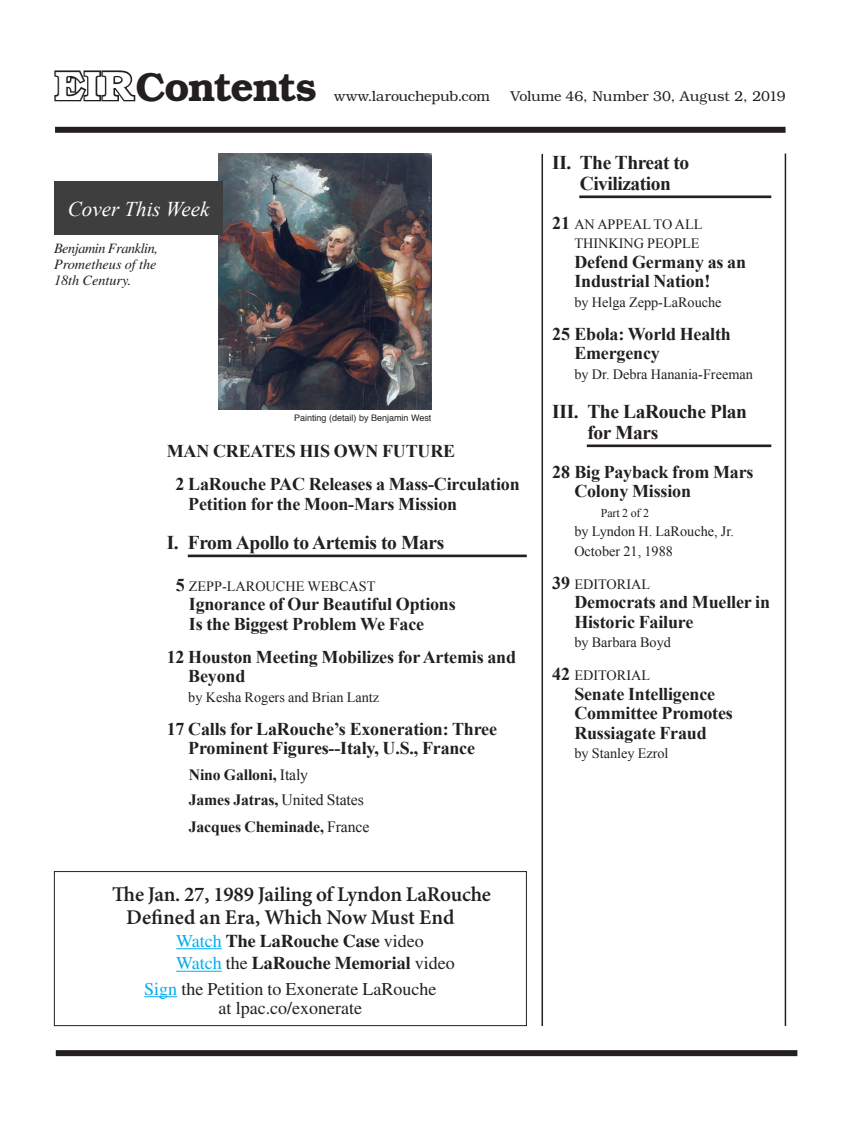
<style>
.page{position:relative;width:864px;height:1134px;background:#fff}
.page>*{position:absolute;margin:0;border:0;box-sizing:border-box;transform-origin:0 0}
._30ptHead{font:600 40.5px "Bookman";letter-spacing:-.035em;color:#231f20}
.TextWithIndendtSpace{font:600 21px/23.2px "Minion Pro";letter-spacing:-.01em;color:#231f20}
.t1{font:italic 21px "Times New Roman";color:#fff}
.Contents_Section{font:700 19.5px/21px "Times New Roman";letter-spacing:-.02em;color:#231f20;text-align:center}
.ArticleBlurb{font:700 18px/19.5px "Times New Roman";letter-spacing:-.01em;color:#231f20}
.Subhead{font:700 18px "Times";color:#231f20}
.TextWithIndendtSpace-2{font:18px/19.5px "Times";color:#231f20;text-align:center}
.ArticleBlurb-2{font:700 15.75px "Times New Roman";letter-spacing:-.01em;color:#231f20}
.ArticleBlurb-3{font:14.25px/19.5px "Times New Roman";color:#231f20;text-align:right}
._30ptHead-2{font:300 14.25px "Bookman";letter-spacing:-.01em;color:#231f20}
.Captions{font:italic 14.25px/15.8px "Times";color:#231f20;text-align:justify}
.ArticleBlurb-4{font:12px "Times New Roman";letter-spacing:-.01em;color:#231f20}
.PixCredit{font:9px "Helvetica";color:#231f20}
.s1{font-size:40.95px;color:#fff}
.s2{font-weight:700;font-size:18px}
.s3{font-weight:400}
.s4{font-weight:400;color:#00aeef}
.s5{color:#00aeef}
</style>
<div class="page">
<div style="left:55px;top:127px;width:731px;height:6px;background:#231f20"></div>
<svg style="left:54px;top:70px;width:82px;height:32px"></svg>
<div style="left:56px;top:1050px;width:741px;height:6px;background:#231f20"></div>
<hr style="left:785px;top:154px;width:1px;height:872px;background:#231f20">
<hr style="left:542px;top:154px;width:1px;height:872px;background:#231f20">
<hr style="left:188px;top:555px;width:339px;height:2px;background:#231f20">
<hr style="left:579px;top:196px;width:192px;height:2px;background:#231f20">
<hr style="left:587px;top:445px;width:184px;height:2px;background:#231f20">
<hr style="left:176px;top:948px;width:46px;height:1px;background:#00aeef">
<hr style="left:176px;top:971px;width:46px;height:1px;background:#00aeef">
<hr style="left:144px;top:996px;width:33px;height:1px;background:#00aeef">
<div style="left:54px;top:871px;width:473px;height:155px;border:1px solid #231f20"></div>
<img style="left:218px;top:153px;width:214px;height:257px">
<div style="left:54px;top:181px;width:168px;height:54px;background:#3e3e3f"></div>
<p class="_30ptHead" style="left:55px;top:63px;width:263px"><span class="s1">EIR</span>Contents</p>
<p class="_30ptHead-2" style="left:334px;top:88px;width:157px">www.larouchepub.com</p>
<p class="_30ptHead-2" style="left:511px;top:88px;width:276px">Volume 46, Number 30, August 2, 2019</p>
<p class="t1" style="left:68px;top:194px;width:143px">Cover This Week</p>
<p class="Captions" style="left:54px;top:241px;width:105px">Benjamin Franklin, Prometheus of the 18th Century.</p>
<p class="PixCredit" style="left:294px;top:410px;width:139px">Painting (detail) by Benjamin West</p>
<p class="ArticleBlurb" style="left:167px;top:441px;width:290px">MAN CREATES HIS OWN FUTURE</p>
<p class="ArticleBlurb" style="left:188px;top:474px;width:333px;text-indent:-13px">2 LaRouche PAC Releases a Mass-Circulation<br>Petition for the Moon-Mars Mission</p>
<p class="Contents_Section" style="left:167px;top:531px;width:279px">I. From Apollo to Artemis to Mars</p>
<p class="ArticleBlurb-3" style="left:176px;top:576px;width:201px"><span class="s2">5</span> ZEPP-LAROUCHE WEBCAST</p>
<p class="ArticleBlurb" style="left:189px;top:594px;width:268px">Ignorance of Our Beautiful Options<br>Is the Biggest Problem We Face</p>
<p class="ArticleBlurb" style="left:188px;top:646px;width:329px;text-indent:-22px">12 Houston Meeting Mobilizes for Artemis and<br>Beyond</p>
<p class="ArticleBlurb-3" style="left:188px;top:687px;width:192px">by Kesha Rogers and Brian Lantz</p>
<p class="ArticleBlurb" style="left:167px;top:718px;width:332px;text-align:center">17 Calls for LaRouche’s Exoneration: Three<br>Prominent Figures--Italy, U.S., France</p>
<p class="ArticleBlurb-2" style="left:189px;top:763px;width:121px">Nino Galloni, <span class="s3">Italy</span></p>
<p class="ArticleBlurb-2" style="left:189px;top:789px;width:176px">James Jatras, <span class="s3">United States</span></p>
<p class="ArticleBlurb-2" style="left:189px;top:816px;width:182px">Jacques Cheminade, <span class="s3">France</span></p>
<p class="TextWithIndendtSpace" style="left:126px;top:883px;width:366px;text-indent:-14px">The Jan. 27, 1989 Jailing of Lyndon LaRouche<br>Defined an Era, Which Now Must End</p>
<p class="Subhead" style="left:176px;top:930px;width:249px"><span class="s4">Watch</span> The LaRouche Case <span class="s3">video</span></p>
<p class="Subhead" style="left:176px;top:953px;width:280px"><span class="s4">Watch</span> <span class="s3">the</span> LaRouche Memorial <span class="s3">video</span></p>
<p class="TextWithIndendtSpace-2" style="left:144px;top:979px;width:294px"><span class="s5">Sign</span> the Petition to Exonerate LaRouche at lpac.co/exonerate</p>
<p class="Contents_Section" style="left:552px;top:151px;width:138px">II. The Threat to<br>Civilization</p>
<p class="ArticleBlurb-3" style="left:552px;top:214px;width:152px"><span class="s2">21</span> AN APPEAL TO ALL<br>THINKING PEOPLE</p>
<p class="ArticleBlurb" style="left:574px;top:251px;width:173px">Defend Germany as an<br>Industrial Nation!</p>
<p class="ArticleBlurb-3" style="left:574px;top:292px;width:149px">by Helga Zepp-LaRouche</p>
<p class="ArticleBlurb" style="left:574px;top:323px;width:158px;text-indent:-22px">25 Ebola: World Health<br>Emergency</p>
<p class="ArticleBlurb-3" style="left:574px;top:364px;width:180px">by Dr. Debra Hanania-Freeman</p>
<p class="Contents_Section" style="left:587px;top:400px;width:161px;text-align:left;text-indent:-35px">III. The LaRouche Plan for Mars</p>
<p class="ArticleBlurb" style="left:574px;top:461px;width:181px;text-indent:-22px">28 Big Payback from Mars<br>Colony Mission</p>
<p class="ArticleBlurb-4" style="left:601px;top:504px;width:50px">Part 2 of 2</p>
<p class="ArticleBlurb-3" style="left:574px;top:521px;width:161px;text-align:left">by Lyndon H. LaRouche, Jr.<br>October 21, 1988</p>
<p class="ArticleBlurb-3" style="left:552px;top:574px;width:99px"><span class="s2">39</span> EDITORIAL</p>
<p class="ArticleBlurb" style="left:574px;top:592px;width:197px">Democrats and Mueller in<br>Historic Failure</p>
<p class="ArticleBlurb-3" style="left:574px;top:632px;width:98px">by Barbara Boyd</p>
<p class="ArticleBlurb-3" style="left:552px;top:665px;width:99px"><span class="s2">42</span> EDITORIAL</p>
<p class="ArticleBlurb" style="left:574px;top:683px;width:160px">Senate Intelligence<br>Committee Promotes<br>Russiagate Fraud</p>
<p class="ArticleBlurb-3" style="left:574px;top:743px;width:96px">by Stanley Ezrol</p>
</div>
